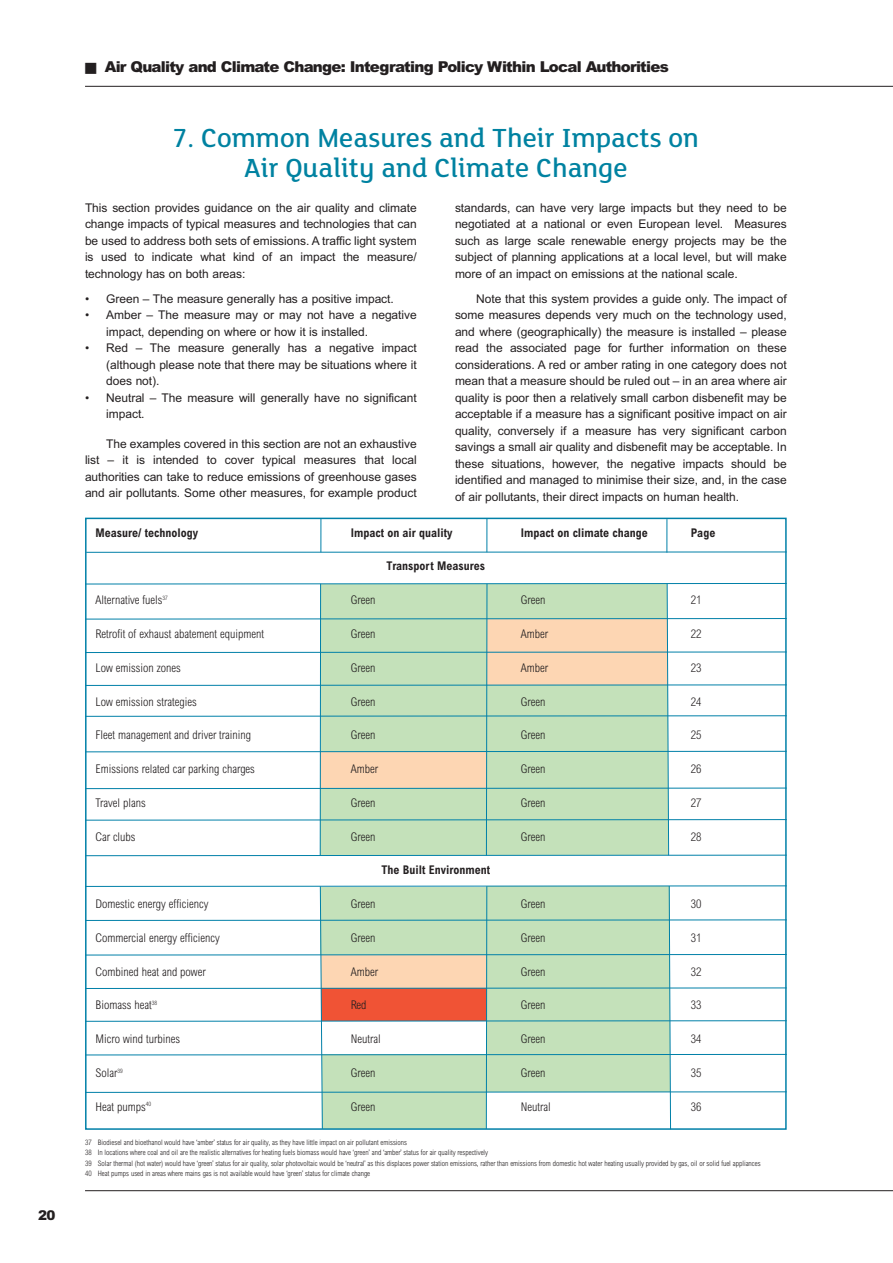
<style>
.page{position:relative;width:893px;height:1263px;background:#fff}
.page>*{position:absolute;margin:0;border:0;box-sizing:border-box;transform-origin:0 0}
.t1{font:500 28.5px/30px "FS Lola";color:#0082a1;text-align:center}
.t2{font:900 15px "Arial";letter-spacing:-.05em;color:#231f20}
.t3{font:900 13.5px "Arial";color:#231f20}
.t4{font:12px/16.5px "Arial";letter-spacing:-.005em;color:#231f20;text-align:justify}
.t5{font:300 condensed 12px "Arial";color:#231f20}
.t6{font:700 condensed 12px "Arial";color:#231f20}
.t7{font:300 condensed 7.5px/10.5px "Arial";color:#231f20}
</style>
<div class="page">
<hr style="left:85px;top:1190px;width:808px;height:1px;background:#231f20">
<hr style="left:85px;top:86px;width:808px;height:1px;background:#231f20">
<hr style="left:86px;top:552px;width:701px;height:1px;background:#0080a8">
<svg style="left:85px;top:583px;width:702px;height:273px"></svg>
<hr style="left:320px;top:518px;width:1px;height:34px;background:#0080a8">
<hr style="left:486px;top:519px;width:1px;height:33px;background:#0080a8">
<hr style="left:666px;top:519px;width:1px;height:34px;background:#0080a8">
<svg style="left:85px;top:885px;width:702px;height:245px"></svg>
<p class="t3" style="left:38px;top:1210px;width:19px">20</p>
<p class="t2" style="left:85px;top:61px;width:585px">■ Air Quality and Climate Change: Integrating Policy Within Local Authorities</p>
<h1 class="t1" style="left:173px;top:126px;width:528px">7. Common Measures and Their Impacts on<br>Air Quality and Climate Change</h1>
<p class="t4" style="left:85px;top:199px;width:333px">This section provides guidance on the air quality and climate change impacts of typical measures and technologies that can be used to address both sets of emissions. A traffic light system is used to indicate what kind of an impact the measure/ technology has on both areas:</p>
<p class="t4" style="left:85px;top:290px;width:310px">• Green – The measure generally has a positive impact.</p>
<p class="t4" style="left:106px;top:307px;width:312px;text-indent:-21px">• Amber – The measure may or may not have a negative impact, depending on where or how it is installed.</p>
<p class="t4" style="left:106px;top:340px;width:312px;text-indent:-21px">• Red – The measure generally has a negative impact (although please note that there may be situations where it does not).</p>
<p class="t4" style="left:106px;top:389px;width:312px;text-indent:-21px">• Neutral – The measure will generally have no significant impact.</p>
<p class="t4" style="left:85px;top:435px;width:333px;text-indent:21px">The examples covered in this section are not an exhaustive list – it is intended to cover typical measures that local authorities can take to reduce emissions of greenhouse gases and air pollutants. Some other measures, for example product</p>
<p class="t4" style="left:455px;top:199px;width:333px">standards, can have very large impacts but they need to be negotiated at a national or even European level. Measures such as large scale renewable energy projects may be the subject of planning applications at a local level, but will make more of an impact on emissions at the national scale.</p>
<p class="t4" style="left:455px;top:290px;width:333px;text-indent:21px">Note that this system provides a guide only. The impact of some measures depends very much on the technology used, and where (geographically) the measure is installed – please read the associated page for further information on these considerations. A red or amber rating in one category does not mean that a measure should be ruled out – in an area where air quality is poor then a relatively small carbon disbenefit may be acceptable if a measure has a significant positive impact on air quality, conversely if a measure has very significant carbon savings a small air quality and disbenefit may be acceptable. In these situations, however, the negative impacts should be identified and managed to minimise their size, and, in the case of air pollutants, their direct impacts on human health.</p>
<p class="t6" style="left:96px;top:528px;width:104px">Measure/ technology</p>
<p class="t6" style="left:351px;top:528px;width:103px">Impact on air quality</p>
<p class="t6" style="left:521px;top:528px;width:128px">Impact on climate change</p>
<p class="t6" style="left:691px;top:528px;width:26px">Page</p>
<p class="t6" style="left:387px;top:562px;width:100px">Transport Measures</p>
<p class="t5" style="left:96px;top:596px;width:74px">Alternative fuels<sup>37</sup></p>
<p class="t5" style="left:351px;top:596px;width:26px">Green</p>
<p class="t5" style="left:521px;top:596px;width:26px">Green</p>
<p class="t5" style="left:691px;top:596px;width:12px">21</p>
<p class="t5" style="left:96px;top:629px;width:170px">Retrofit of exhaust abatement equipment</p>
<p class="t5" style="left:351px;top:629px;width:26px">Green</p>
<p class="t5" style="left:521px;top:629px;width:29px">Amber</p>
<p class="t5" style="left:691px;top:629px;width:12px">22</p>
<p class="t5" style="left:96px;top:663px;width:87px">Low emission zones</p>
<p class="t5" style="left:351px;top:663px;width:26px">Green</p>
<p class="t5" style="left:521px;top:663px;width:29px">Amber</p>
<p class="t5" style="left:691px;top:663px;width:12px">23</p>
<p class="t5" style="left:96px;top:697px;width:103px">Low emission strategies</p>
<p class="t5" style="left:351px;top:697px;width:26px">Green</p>
<p class="t5" style="left:521px;top:697px;width:26px">Green</p>
<p class="t5" style="left:691px;top:697px;width:12px">24</p>
<p class="t5" style="left:96px;top:731px;width:157px">Fleet management and driver training</p>
<p class="t5" style="left:351px;top:731px;width:26px">Green</p>
<p class="t5" style="left:521px;top:731px;width:26px">Green</p>
<p class="t5" style="left:691px;top:731px;width:12px">25</p>
<p class="t5" style="left:96px;top:764px;width:161px">Emissions related car parking charges</p>
<p class="t5" style="left:351px;top:764px;width:29px">Amber</p>
<p class="t5" style="left:521px;top:764px;width:26px">Green</p>
<p class="t5" style="left:691px;top:764px;width:12px">26</p>
<p class="t5" style="left:96px;top:798px;width:52px">Travel plans</p>
<p class="t5" style="left:351px;top:798px;width:26px">Green</p>
<p class="t5" style="left:521px;top:798px;width:26px">Green</p>
<p class="t5" style="left:691px;top:798px;width:12px">27</p>
<p class="t5" style="left:96px;top:832px;width:42px">Car clubs</p>
<p class="t5" style="left:351px;top:832px;width:26px">Green</p>
<p class="t5" style="left:521px;top:832px;width:26px">Green</p>
<p class="t5" style="left:691px;top:832px;width:12px">28</p>
<p class="t6" style="left:381px;top:866px;width:110px">The Built Environment</p>
<p class="t5" style="left:96px;top:899px;width:114px">Domestic energy efficiency</p>
<p class="t5" style="left:351px;top:899px;width:26px">Green</p>
<p class="t5" style="left:521px;top:899px;width:26px">Green</p>
<p class="t5" style="left:691px;top:899px;width:12px">30</p>
<p class="t5" style="left:96px;top:933px;width:126px">Commercial energy efficiency</p>
<p class="t5" style="left:351px;top:933px;width:26px">Green</p>
<p class="t5" style="left:521px;top:933px;width:26px">Green</p>
<p class="t5" style="left:691px;top:933px;width:12px">31</p>
<p class="t5" style="left:96px;top:967px;width:112px">Combined heat and power</p>
<p class="t5" style="left:351px;top:967px;width:29px">Amber</p>
<p class="t5" style="left:521px;top:967px;width:26px">Green</p>
<p class="t5" style="left:691px;top:967px;width:12px">32</p>
<p class="t5" style="left:96px;top:1001px;width:63px">Biomass heat<sup>38</sup></p>
<p class="t5" style="left:351px;top:1001px;width:17px">Red</p>
<p class="t5" style="left:521px;top:1001px;width:26px">Green</p>
<p class="t5" style="left:691px;top:1001px;width:12px">33</p>
<p class="t5" style="left:96px;top:1034px;width:86px">Micro wind turbines</p>
<p class="t5" style="left:351px;top:1034px;width:31px">Neutral</p>
<p class="t5" style="left:521px;top:1034px;width:26px">Green</p>
<p class="t5" style="left:691px;top:1034px;width:12px">34</p>
<p class="t5" style="left:96px;top:1068px;width:29px">Solar<sup>39</sup></p>
<p class="t5" style="left:351px;top:1068px;width:26px">Green</p>
<p class="t5" style="left:521px;top:1068px;width:26px">Green</p>
<p class="t5" style="left:691px;top:1068px;width:12px">35</p>
<p class="t5" style="left:96px;top:1102px;width:57px">Heat pumps<sup>40</sup></p>
<p class="t5" style="left:351px;top:1102px;width:26px">Green</p>
<p class="t5" style="left:521px;top:1102px;width:31px">Neutral</p>
<p class="t5" style="left:691px;top:1102px;width:12px">36</p>
<p class="t7" style="left:85px;top:1137px;width:677px">37 Biodiesel and bioethanol would have ‘amber’ status for air quality, as they have little impact on air pollutant emissions<br>38 In locations where coal and oil are the realistic alternatives for heating fuels biomass would have ‘green’ and ‘amber’ status for air quality respectively<br>39 Solar thermal (hot water) would have ‘green’ status for air quality, solar photovoltaic would be ‘neutral’ as this displaces power station emissions, rather than emissions from domestic hot water heating usually provided by gas, oil or solid fuel appliances 40 Heat pumps used in areas where mains gas is not available would have ‘green’ status for climate change</p>
</div>
